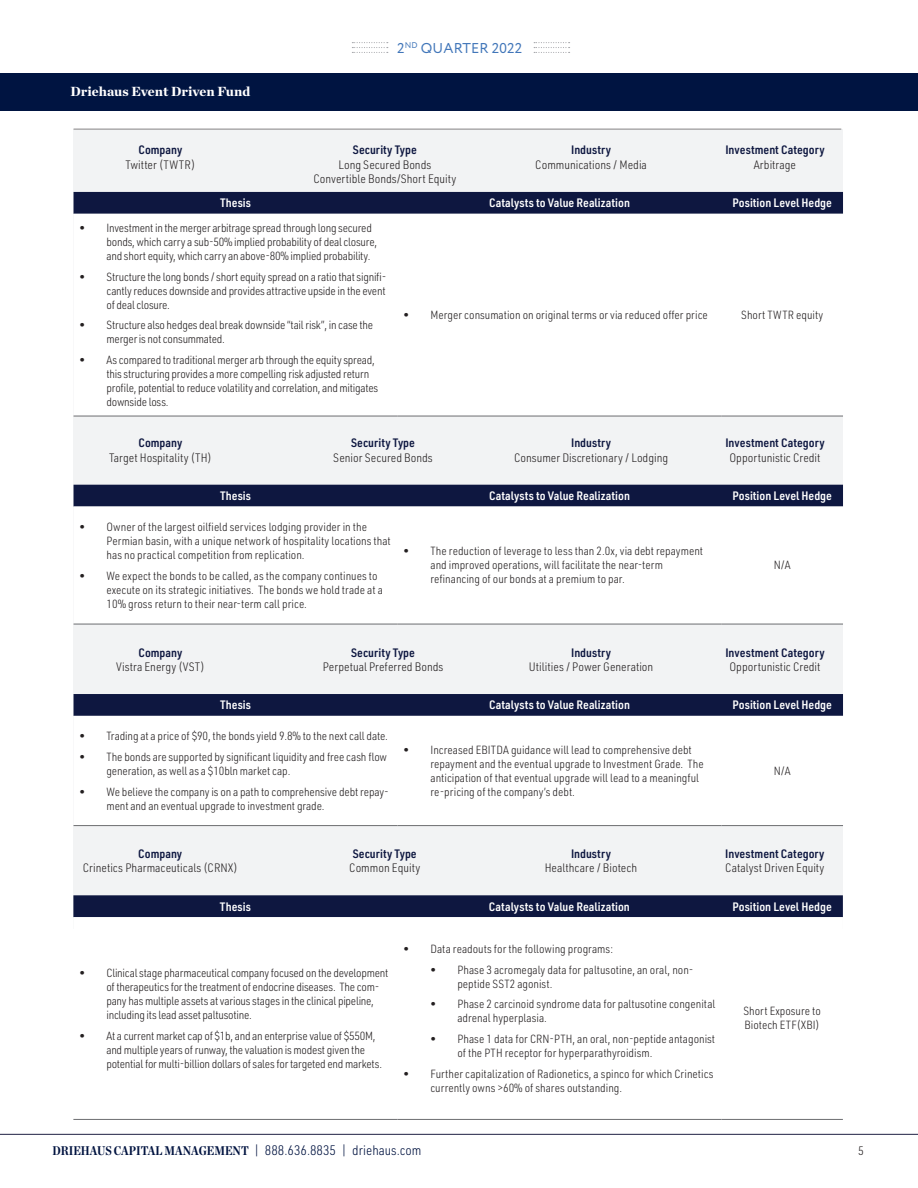
<style>
.page{position:relative;width:918px;height:1188px;background:#fff}
.page>*{position:absolute;margin:0;border:0;box-sizing:border-box;transform-origin:0 0}
.t1{font:14.25px "Circe";letter-spacing:.01em;color:#4176b9}
.t2{font:300 13.5px "URWDIN Semi Cond";color:#001340}
.t3{font:900 13.5px "Chronicle Deck";color:#fff}
.t4{font:300 12px "URWDIN Semi Cond";color:#231f20}
.t5{font:600 12px "URWDIN Semi Cond";color:#fff}
.t6{font:600 12px "URWDIN Semi Cond";color:#0e1740}
.t7{font:300 11.7px/14px "URWDIN Semi Cond";color:#231f20}
.t8{font:300 11.7px/14px "URWDIN Semi Cond";letter-spacing:-.02em;color:#231f20}
.s1{font-family:"Chronicle Deck Cond";font-weight:700;font-size:12.75px}
</style>
<div class="page">
<svg style="left:352px;top:42px;width:36px;height:11px"></svg>
<svg style="left:534px;top:42px;width:36px;height:11px"></svg>
<div style="left:73px;top:129px;width:770px;height:800px;background:#f2f3f4"></div>
<div style="left:0;top:73px;width:918px;height:38px;background:#001441"></div>
<hr style="left:0;top:1134px;width:918px;height:1px;background:#1f2043">
<hr style="left:74px;top:129px;width:767px;height:1px;background:#231f20">
<div style="left:74px;top:192px;width:769px;height:22px;background:#0e1740"></div>
<div style="left:74px;top:214px;width:769px;height:202px;background:#fff"></div>
<hr style="left:722px;top:416px;width:121px;height:1px;background:#6c6d70">
<hr style="left:74px;top:416px;width:324px;height:1px;background:#6c6d70">
<hr style="left:398px;top:416px;width:324px;height:1px;background:#6c6d70">
<div style="left:73px;top:895px;width:770px;height:22px;background:#0e1740"></div>
<svg style="left:74px;top:918px;width:769px;height:201px"></svg>
<hr style="left:721px;top:1119px;width:122px;height:1px;background:#6c6d70">
<hr style="left:73px;top:1119px;width:324px;height:1px;background:#6c6d70">
<hr style="left:397px;top:1119px;width:324px;height:1px;background:#6c6d70">
<div style="left:74px;top:485px;width:769px;height:22px;background:#0e1740"></div>
<div style="left:74px;top:507px;width:769px;height:117px;background:#fff"></div>
<hr style="left:722px;top:624px;width:121px;height:1px;background:#6c6d70">
<hr style="left:74px;top:624px;width:324px;height:1px;background:#6c6d70">
<hr style="left:398px;top:624px;width:324px;height:1px;background:#6c6d70">
<div style="left:74px;top:694px;width:769px;height:22px;background:#0e1740"></div>
<div style="left:74px;top:716px;width:769px;height:109px;background:#fff"></div>
<hr style="left:722px;top:825px;width:121px;height:1px;background:#6c6d70">
<hr style="left:74px;top:825px;width:324px;height:1px;background:#6c6d70">
<hr style="left:398px;top:825px;width:324px;height:1px;background:#6c6d70">
<p class="t3" style="left:71px;top:80px;width:181px">Driehaus Event Driven Fund</p>
<p class="t6" style="left:138px;top:142px;width:45px">Company</p>
<p class="t4" style="left:126px;top:157px;width:71px">Twitter (TWTR)</p>
<p class="t1" style="left:397px;top:39px;width:127px">2<sup>ND</sup> QUARTER 2022</p>
<p class="t6" style="left:353px;top:142px;width:65px">Security Type</p>
<p class="t4" style="left:338px;top:157px;width:94px">Long Secured Bonds</p>
<p class="t4" style="left:313px;top:171px;width:144px">Convertible Bonds/Short Equity</p>
<p class="t6" style="left:571px;top:142px;width:41px">Industry</p>
<p class="t4" style="left:535px;top:157px;width:113px">Communications / Media</p>
<p class="t6" style="left:725px;top:142px;width:101px">Investment Category</p>
<p class="t4" style="left:754px;top:157px;width:44px">Arbitrage</p>
<p class="t5" style="left:220px;top:195px;width:32px">Thesis</p>
<p class="t5" style="left:489px;top:195px;width:142px">Catalysts to Value Realization</p>
<p class="t5" style="left:733px;top:195px;width:101px">Position Level Hedge</p>
<p class="t8" style="left:107px;top:221px;width:272px;text-indent:-27px">• Investment in the merger arbitrage spread through long secured bonds, which carry a sub-50% implied probability of deal closure, and short equity, which carry an above-80% implied probability.</p>
<p class="t7" style="left:107px;top:269px;width:281px;text-align:justify;text-indent:-27px">• Structure the long bonds / short equity spread on a ratio that signifi&shy;cantly reduces downside and provides attractive upside in the event of deal closure.</p>
<p class="t8" style="left:107px;top:318px;width:268px;text-indent:-27px">• Structure also hedges deal break downside “tail risk”, in case the merger is not consummated.</p>
<p class="t8" style="left:107px;top:353px;width:273px;text-indent:-27px">• As compared to traditional merger arb through the equity spread, this structuring provides a more compelling risk adjusted return profile, potential to reduce volatility and correlation, and mitigates downside loss.</p>
<p class="t7" style="left:404px;top:308px;width:306px">• Merger consumation on original terms or via reduced offer price</p>
<p class="t7" style="left:741px;top:308px;width:84px">Short TWTR equity</p>
<p class="t6" style="left:138px;top:435px;width:45px">Company</p>
<p class="t4" style="left:109px;top:449px;width:104px">Target Hospitality (TH)</p>
<p class="t6" style="left:351px;top:435px;width:65px">Security Type</p>
<p class="t4" style="left:333px;top:449px;width:101px">Senior Secured Bonds</p>
<p class="t6" style="left:571px;top:435px;width:41px">Industry</p>
<p class="t4" style="left:514px;top:449px;width:156px">Consumer Discretionary / Lodging</p>
<p class="t6" style="left:725px;top:435px;width:101px">Investment Category</p>
<p class="t4" style="left:729px;top:449px;width:93px">Opportunistic Credit</p>
<p class="t5" style="left:220px;top:488px;width:32px">Thesis</p>
<p class="t5" style="left:489px;top:488px;width:142px">Catalysts to Value Realization</p>
<p class="t5" style="left:733px;top:488px;width:101px">Position Level Hedge</p>
<p class="t7" style="left:107px;top:520px;width:286px;text-indent:-27px">• Owner of the largest oilfield services lodging provider in the<br>Permian basin, with a unique network of hospitality locations that has no practical competition from replication.</p>
<p class="t7" style="left:107px;top:568px;width:278px;text-indent:-27px">• We expect the bonds to be called, as the company continues to execute on its strategic initiatives. The bonds we hold trade at a<br>10% gross return to their near-term call price.</p>
<p class="t7" style="left:431px;top:544px;width:274px;text-indent:-27px">• The reduction of leverage to less than 2.0x, via debt repayment and improved operations, will facilitate the near-term refinancing of our bonds at a premium to par.</p>
<p class="t7" style="left:774px;top:558px;width:18px">N/A</p>
<p class="t6" style="left:138px;top:644px;width:45px">Company</p>
<p class="t4" style="left:116px;top:659px;width:90px">Vistra Energy (VST)</p>
<p class="t6" style="left:351px;top:644px;width:65px">Security Type</p>
<p class="t4" style="left:323px;top:659px;width:122px">Perpetual Preferred Bonds</p>
<p class="t6" style="left:571px;top:644px;width:41px">Industry</p>
<p class="t4" style="left:529px;top:659px;width:126px">Utilities / Power Generation</p>
<p class="t6" style="left:725px;top:644px;width:101px">Investment Category</p>
<p class="t4" style="left:729px;top:659px;width:93px">Opportunistic Credit</p>
<p class="t5" style="left:220px;top:697px;width:32px">Thesis</p>
<p class="t5" style="left:489px;top:697px;width:142px">Catalysts to Value Realization</p>
<p class="t5" style="left:733px;top:697px;width:101px">Position Level Hedge</p>
<p class="t7" style="left:80px;top:729px;width:310px">• Trading at a price of $90, the bonds yield 9.8% to the next call date.</p>
<p class="t7" style="left:107px;top:749px;width:282px;text-indent:-27px">• The bonds are supported by significant liquidity and free cash flow generation, as well as a $10bln market cap.</p>
<p class="t7" style="left:107px;top:784px;width:284px;text-indent:-27px">• We believe the company is on a path to comprehensive debt repay&shy;ment and an eventual upgrade to investment grade.</p>
<p class="t7" style="left:431px;top:742px;width:275px;text-indent:-27px">• Increased EBITDA guidance will lead to comprehensive debt repayment and the eventual upgrade to Investment Grade. The anticipation of that eventual upgrade will lead to a meaningful re-pricing of the company’s debt.</p>
<p class="t7" style="left:774px;top:763px;width:18px">N/A</p>
<p class="t6" style="left:138px;top:845px;width:45px">Company</p>
<p class="t4" style="left:83px;top:860px;width:157px">Crinetics Pharmaceuticals (CRNX)</p>
<p class="t6" style="left:353px;top:845px;width:65px">Security Type</p>
<p class="t4" style="left:349px;top:860px;width:73px">Common Equity</p>
<p class="t6" style="left:571px;top:845px;width:41px">Industry</p>
<p class="t4" style="left:545px;top:860px;width:94px">Healthcare / Biotech</p>
<p class="t6" style="left:725px;top:845px;width:101px">Investment Category</p>
<p class="t4" style="left:725px;top:860px;width:101px">Catalyst Driven Equity</p>
<p class="t5" style="left:220px;top:898px;width:32px">Thesis</p>
<p class="t5" style="left:489px;top:898px;width:142px">Catalysts to Value Realization</p>
<p class="t5" style="left:732px;top:898px;width:101px">Position Level Hedge</p>
<p class="t8" style="left:106px;top:966px;width:284px;text-indent:-27px">• Clinical stage pharmaceutical company focused on the development of therapeutics for the treatment of endocrine diseases. The com&shy;pany has multiple assets at various stages in the clinical pipeline, including its lead asset paltusotine.</p>
<p class="t8" style="left:106px;top:1028px;width:277px;text-indent:-27px">• At a current market cap of $1b, and an enterprise value of $550M, and multiple years of runway, the valuation is modest given the potential for multi-billion dollars of sales for targeted end markets.</p>
<p class="t7" style="left:403px;top:942px;width:211px">• Data readouts for the following programs:</p>
<p class="t7" style="left:457px;top:962px;width:238px;text-indent:-27px">• Phase 3 acromegaly data for paltusotine, an oral, non&shy;peptide SST2 agonist.</p>
<p class="t7" style="left:457px;top:997px;width:260px;text-indent:-27px">• Phase 2 carcinoid syndrome data for paltusotine congenital adrenal hyperplasia.</p>
<p class="t7" style="left:457px;top:1032px;width:259px;text-indent:-27px">• Phase 1 data for CRN-PTH, an oral, non-peptide antagonist of the PTH receptor for hyperparathyroidism.</p>
<p class="t7" style="left:430px;top:1066px;width:285px;text-indent:-27px">• Further capitalization of Radionetics, a spinco for which Crinetics currently owns &gt;60% of shares outstanding.</p>
<p class="t7" style="left:743px;top:1004px;width:79px">Short Exposure to<br>Biotech ETF(XBI)</p>
<p class="t2" style="left:52px;top:1142px;width:371px"><span class="s1">DRIEHAUS CAPITAL MANAGEMENT</span> | 888.636.8835 | driehaus.com</p>
<p class="t4" style="left:858px;top:1143px;width:7px">5</p>
</div>
